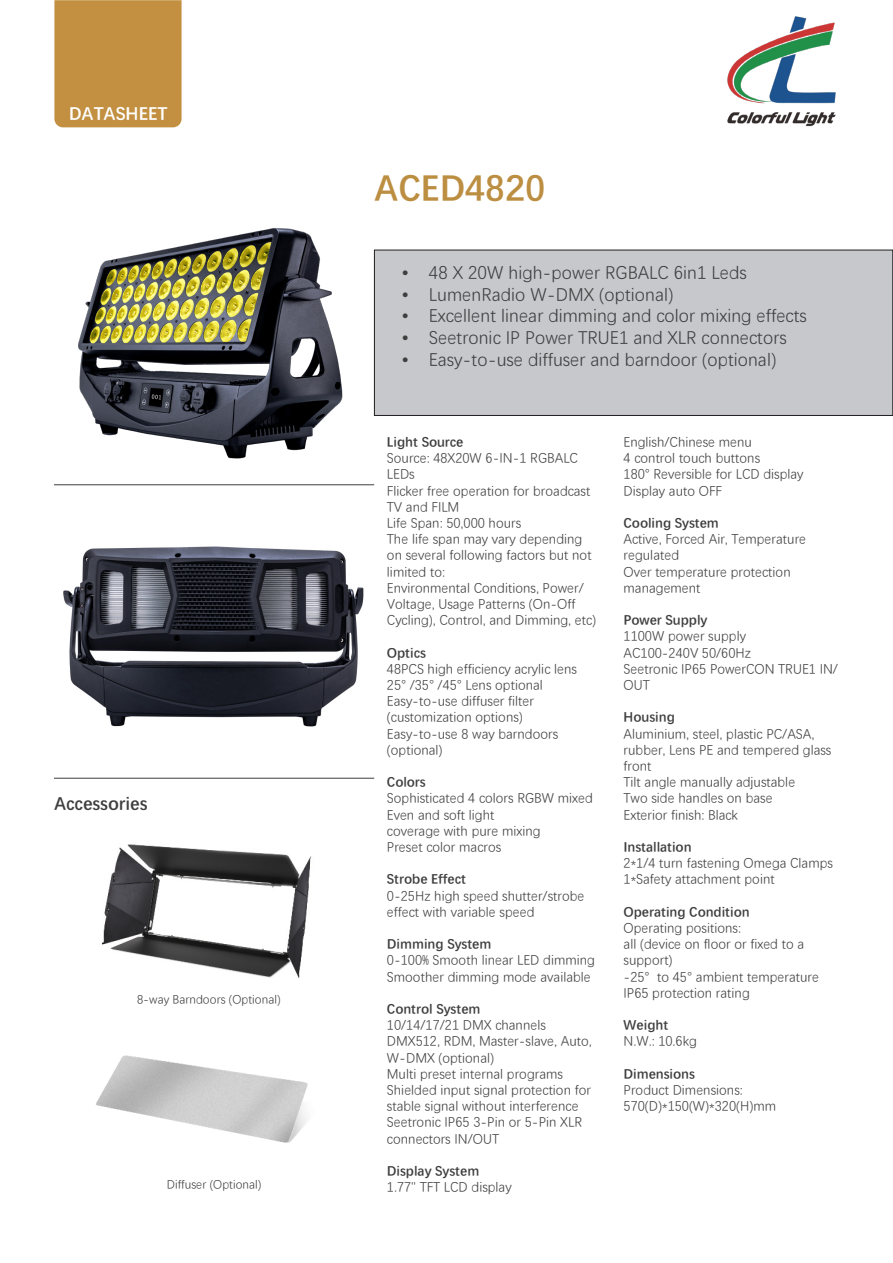
<style>
.page{position:relative;width:893px;height:1263px;background:#fff}
.page>*{position:absolute;margin:0;border:0;box-sizing:border-box;transform-origin:0 0}
.t1{font:700 36px "Deng Xian";color:#bc8e41}
.t2{font:18px "Deng Xian";color:#3e3e3f}
.t3{font:700 18px "Deng Xian";color:#3e3e3f}
.t4{font:700 18px "Deng Xian";color:#fff}
.t5{font:13.5px/16.2px "Deng Xian";color:#3e3e3f}
.t6{font:700 13.5px "Deng Xian";color:#3e3e3f}
.t7{font:12px "Deng Xian";color:#3e3e3f}
</style>
<div class="page">
<img style="left:727px;top:16px;width:109px;height:111px">
<div style="left:54px;top:0;width:128px;height:127px;background:#c29040"></div>
<div style="left:374px;top:250px;width:519px;height:165px;background:#c7c8cc"></div>
<div style="left:374px;top:250px;width:519px;height:166px;border:1px solid #231f20"></div>
<img style="left:78px;top:228px;width:296px;height:231px">
<img style="left:63px;top:546px;width:301px;height:181px">
<img style="left:101px;top:844px;width:211px;height:134px">
<img style="left:96px;top:1055px;width:212px;height:88px">
<hr style="left:54px;top:484px;width:320px;height:1px;background:#3e3e3f">
<hr style="left:54px;top:778px;width:320px;height:1px;background:#3e3e3f">
<p class="t4" style="left:69px;top:101px;width:100px">DATASHEET</p>
<p class="t3" style="left:54px;top:792px;width:95px">Accessories</p>
<p class="t7" style="left:137px;top:991px;width:145px">8-way Barndoors (Optional)</p>
<p class="t7" style="left:167px;top:1176px;width:96px">Diffuser (Optional)</p>
<p class="t1" style="left:374px;top:164px;width:172px">ACED4820</p>
<p class="t2" style="left:402px;top:261px;width:346px">• 48 X 20W high-power RGBALC 6in1 Leds</p>
<p class="t2" style="left:402px;top:283px;width:273px">• LumenRadio W-DMX (optional)</p>
<p class="t2" style="left:402px;top:304px;width:406px">• Excellent linear dimming and color mixing effects</p>
<p class="t2" style="left:402px;top:326px;width:386px">• Seetronic IP Power TRUE1 and XLR connectors</p>
<p class="t2" style="left:402px;top:347px;width:376px">• Easy-to-use diffuser and barndoor (optional)</p>
<p class="t6" style="left:387px;top:433px;width:78px">Light Source</p>
<p class="t5" style="left:387px;top:449px;width:192px">Source: 48X20W 6-IN-1 RGBALC<br>LEDs</p>
<p class="t5" style="left:387px;top:482px;width:205px">Flicker free operation for broadcast<br>TV and FILM</p>
<p class="t5" style="left:387px;top:514px;width:136px">Life Span: 50,000 hours</p>
<p class="t5" style="left:387px;top:530px;width:206px">The life span may vary depending on several following factors but not limited to:</p>
<p class="t5" style="left:387px;top:579px;width:211px">Environmental Conditions, Power/<br>Voltage, Usage Patterns (On-Off<br>Cycling), Control, and Dimming, etc)</p>
<p class="t6" style="left:387px;top:643px;width:40px">Optics</p>
<p class="t5" style="left:387px;top:660px;width:192px">48PCS high efficiency acrylic lens</p>
<p class="t5" style="left:387px;top:676px;width:158px">25° /35° /45° Lens optional</p>
<p class="t5" style="left:387px;top:692px;width:149px">Easy-to-use diffuser filter (customization options)</p>
<p class="t5" style="left:387px;top:725px;width:173px">Easy-to-use 8 way barndoors (optional)</p>
<p class="t6" style="left:387px;top:773px;width:40px">Colors</p>
<p class="t5" style="left:387px;top:789px;width:207px">Sophisticated 4 colors RGBW mixed</p>
<p class="t5" style="left:387px;top:806px;width:109px">Even and soft light</p>
<p class="t5" style="left:387px;top:822px;width:155px">coverage with pure mixing</p>
<p class="t5" style="left:387px;top:838px;width:116px">Preset color macros</p>
<p class="t6" style="left:387px;top:870px;width:80px">Strobe Effect</p>
<p class="t5" style="left:387px;top:887px;width:199px">0-25Hz high speed shutter/strobe effect with variable speed</p>
<p class="t6" style="left:387px;top:935px;width:106px">Dimming System</p>
<p class="t5" style="left:387px;top:951px;width:210px">0-100% Smooth linear LED dimming</p>
<p class="t5" style="left:387px;top:968px;width:205px">Smoother dimming mode available</p>
<p class="t6" style="left:387px;top:1000px;width:95px">Control System</p>
<p class="t5" style="left:387px;top:1016px;width:160px">10/14/17/21 DMX channels</p>
<p class="t5" style="left:387px;top:1032px;width:206px">DMX512, RDM, Master-slave, Auto,<br>W-DMX (optional)</p>
<p class="t5" style="left:387px;top:1065px;width:177px">Multi preset internal programs</p>
<p class="t5" style="left:387px;top:1081px;width:206px">Shielded input signal protection for stable signal without interference</p>
<p class="t5" style="left:387px;top:1113px;width:197px">Seetronic IP65 3-Pin or 5-Pin XLR connectors IN/OUT</p>
<p class="t6" style="left:387px;top:1162px;width:94px">Display System</p>
<p class="t5" style="left:387px;top:1178px;width:126px">1.77" TFT LCD display</p>
<p class="t5" style="left:624px;top:433px;width:130px">English/Chinese menu</p>
<p class="t5" style="left:624px;top:449px;width:138px">4 control touch buttons</p>
<p class="t5" style="left:624px;top:465px;width:182px">180° Reversible for LCD display</p>
<p class="t5" style="left:624px;top:482px;width:100px">Display auto OFF</p>
<p class="t6" style="left:624px;top:514px;width:97px">Cooling System</p>
<p class="t5" style="left:624px;top:530px;width:184px">Active, Forced Air, Temperature regulated</p>
<p class="t5" style="left:624px;top:563px;width:169px">Over temperature protection management</p>
<p class="t6" style="left:624px;top:611px;width:85px">Power Supply</p>
<p class="t5" style="left:624px;top:627px;width:124px">1100W power supply</p>
<p class="t5" style="left:624px;top:644px;width:129px">AC100-240V 50/60Hz</p>
<p class="t5" style="left:624px;top:660px;width:216px">Seetronic IP65 PowerCON TRUE1 IN/<br>OUT</p>
<p class="t6" style="left:624px;top:708px;width:53px">Housing</p>
<p class="t5" style="left:624px;top:725px;width:209px">Aluminium, steel, plastic PC/ASA, rubber, Lens PE and tempered glass front</p>
<p class="t5" style="left:624px;top:773px;width:173px">Tilt angle manually adjustable</p>
<p class="t5" style="left:624px;top:789px;width:151px">Two side handles on base</p>
<p class="t5" style="left:624px;top:806px;width:116px">Exterior finish: Black</p>
<p class="t6" style="left:624px;top:838px;width:69px">Installation</p>
<p class="t5" style="left:624px;top:854px;width:211px">2*1/4 turn fastening Omega Clamps</p>
<p class="t5" style="left:624px;top:870px;width:153px">1*Safety attachment point</p>
<p class="t6" style="left:624px;top:902px;width:127px">Operating Condition</p>
<p class="t5" style="left:624px;top:919px;width:119px">Operating positions:</p>
<p class="t5" style="left:624px;top:935px;width:182px">all (device on floor or fixed to a support)</p>
<p class="t5" style="left:624px;top:968px;width:197px">-25° to 45° ambient temperature</p>
<p class="t5" style="left:624px;top:984px;width:128px">IP65 protection rating</p>
<p class="t6" style="left:624px;top:1016px;width:46px">Weight</p>
<p class="t5" style="left:624px;top:1032px;width:75px">N.W.: 10.6kg</p>
<p class="t6" style="left:624px;top:1064px;width:73px">Dimensions</p>
<p class="t5" style="left:624px;top:1081px;width:121px">Product Dimensions:</p>
<p class="t5" style="left:624px;top:1097px;width:154px">570(D)*150(W)*320(H)mm</p>
</div>
